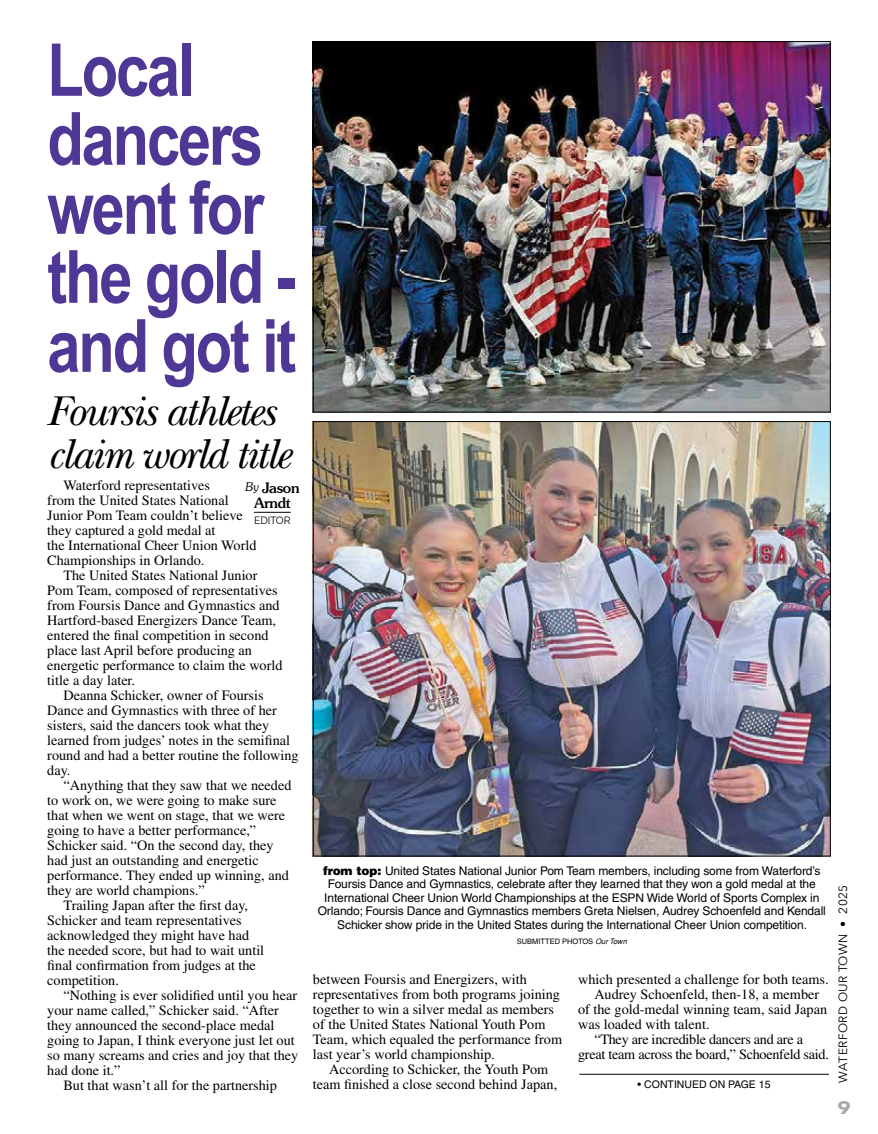
<style>
.page{position:relative;width:878px;height:1134px;background:#fff}
.page>*{position:absolute;margin:0;border:0;box-sizing:border-box;transform-origin:0 0}
.t1{font:700 73.5px/69px "Arial Narrow";letter-spacing:-.03em;color:#4e3795}
.t2{font:italic 43.5px/43.5px "New Baskerville";letter-spacing:-.04em;color:#000}
.t3{font:900 18px "Avenir";color:#a7a9ac;scale:1.25 1}
.t4{font:14.25px/15px "Times";color:#000}
.t5{font:14.25px "Times";letter-spacing:-.02em;color:#000}
.t6{font:500 14.25px/15px "Souvenir";letter-spacing:-.02em;color:#000;text-align:center}
.t7{font:12px/13.5px "Helvetica";letter-spacing:-.01em;color:#000;text-align:center}
.t8{font:12px "Avenir Next";letter-spacing:.03em;color:#000}
.t9{font:10.5px "Helvetica";color:#000}
.t10{font:10.5px "Raleway";letter-spacing:-.02em;color:#000}
.t11{font:7.5px "Helvetica";color:#000}
.s1{font-weight:300;font-style:italic;font-size:12px}
.s2{font-weight:900}
.s3{font-style:italic}
</style>
<div class="page">
<img style="left:315px;top:43px;width:513px;height:367px">
<img style="left:315px;top:423px;width:513px;height:431px">
<hr style="left:254px;top:512px;width:37px;height:1px;background:#000">
<hr style="left:579px;top:1074px;width:249px;height:1px;background:#000">
<h1 class="t1" style="left:47px;top:35px;width:250px">Local dancers went for the gold - and got it</h1>
<h2 class="t2" style="left:47px;top:389px;width:244px">Foursis athletes claim world title</h2>
<p class="t4" style="left:47px;top:477px;width:211px;text-indent:16px">Waterford representatives<br>from the United States National<br>Junior Pom Team couldn’t believe they captured a gold medal at<br>the International Cheer Union World<br>Championships in Orlando.</p>
<p class="t4" style="left:47px;top:568px;width:237px;text-indent:16px">The United States National Junior Pom Team, composed of representatives from Foursis Dance and Gymnastics and Hartford-based Energizers Dance Team, entered the final competition in second place last April before producing an energetic performance to claim the world title a day later.</p>
<p class="t4" style="left:47px;top:688px;width:253px;text-indent:16px">Deanna Schicker, owner of Foursis Dance and Gymnastics with three of her sisters, said the dancers took what they learned from judges’ notes in the semifinal round and had a better routine the following day.</p>
<p class="t4" style="left:63px;top:778px;width:229px">“Anything that they saw that we needed</p>
<p class="t4" style="left:47px;top:793px;width:231px">to work on, we were going to make sure</p>
<p class="t4" style="left:47px;top:808px;width:239px">that when we went on stage, that we were</p>
<p class="t4" style="left:47px;top:823px;width:210px">going to have a better performance,”</p>
<p class="t4" style="left:47px;top:838px;width:228px">Schicker said. “On the second day, they</p>
<p class="t4" style="left:47px;top:853px;width:213px">had just an outstanding and energetic</p>
<p class="t4" style="left:47px;top:868px;width:243px">performance. They ended up winning, and</p>
<p class="t4" style="left:47px;top:883px;width:159px">they are world champions.”</p>
<p class="t4" style="left:63px;top:898px;width:186px">Trailing Japan after the first day,</p>
<p class="t4" style="left:47px;top:913px;width:196px">Schicker and team representatives</p>
<p class="t4" style="left:47px;top:928px;width:203px">acknowledged they might have had</p>
<p class="t4" style="left:47px;top:943px;width:218px">the needed score, but had to wait until</p>
<p class="t4" style="left:47px;top:958px;width:210px">final confirmation from judges at the</p>
<p class="t4" style="left:47px;top:973px;width:73px">competition.</p>
<p class="t4" style="left:63px;top:988px;width:235px">“Nothing is ever solidified until you hear</p>
<p class="t4" style="left:47px;top:1003px;width:233px">your name called,” Schicker said. “After</p>
<p class="t4" style="left:47px;top:1018px;width:229px">they announced the second-place medal</p>
<p class="t4" style="left:47px;top:1033px;width:249px">going to Japan, I think everyone just let out</p>
<p class="t4" style="left:47px;top:1048px;width:252px">so many screams and cries and joy that they</p>
<p class="t4" style="left:47px;top:1063px;width:75px">had done it.”</p>
<p class="t4" style="left:63px;top:1078px;width:215px">But that wasn’t all for the partnership</p>
<p class="t6" style="left:245px;top:480px;width:56px"><span class="s1">By</span> Jason<br>Arndt</p>
<p class="t10" style="left:254px;top:514px;width:38px">EDITOR</p>
<p class="t7" style="left:318px;top:864px;width:509px"><span class="s2">from top:</span> United States National Junior Pom Team members, including some from Waterford’s Foursis Dance and Gymnastics, celebrate after they learned that they won a gold medal at the International Cheer Union World Championships at the ESPN Wide World of Sports Complex in Orlando; Foursis Dance and Gymnastics members Greta Nielsen, Audrey Schoenfeld and Kendall Schicker show pride in the United States during the International Cheer Union competition.</p>
<p class="t11" style="left:516px;top:937px;width:112px">SUBMITTED PHOTOS <span class="s3">Our Town</span></p>
<p class="t4" style="left:313px;top:971px;width:251px">between Foursis and Energizers, with representatives from both programs joining together to win a silver medal as members of the United States National Youth Pom Team, which equaled the performance from last year’s world championship.</p>
<p class="t4" style="left:313px;top:1061px;width:246px;text-align:center">According to Schicker, the Youth Pom team finished a close second behind Japan,</p>
<p class="t4" style="left:578px;top:971px;width:252px">which presented a challenge for both teams.</p>
<p class="t4" style="left:594px;top:986px;width:226px">Audrey Schoenfeld, then-18, a member</p>
<p class="t4" style="left:578px;top:1001px;width:250px">of the gold-medal winning team, said Japan</p>
<p class="t4" style="left:578px;top:1016px;width:133px">was loaded with talent.</p>
<p class="t5" style="left:594px;top:1031px;width:210px">“They are incredible dancers and are a</p>
<p class="t5" style="left:578px;top:1046px;width:252px">great team across the board,” Schoenfeld said.</p>
<p class="t9" style="left:637px;top:1078px;width:134px">• CONTINUED ON PAGE 15</p>
<p class="t8" style="left:832px;top:1083px;width:199px;rotate:-90deg">WATERFORD OUR TOWN • 2025</p>
<p class="t3" style="left:837px;top:1097px;width:12px">9</p>
</div>
